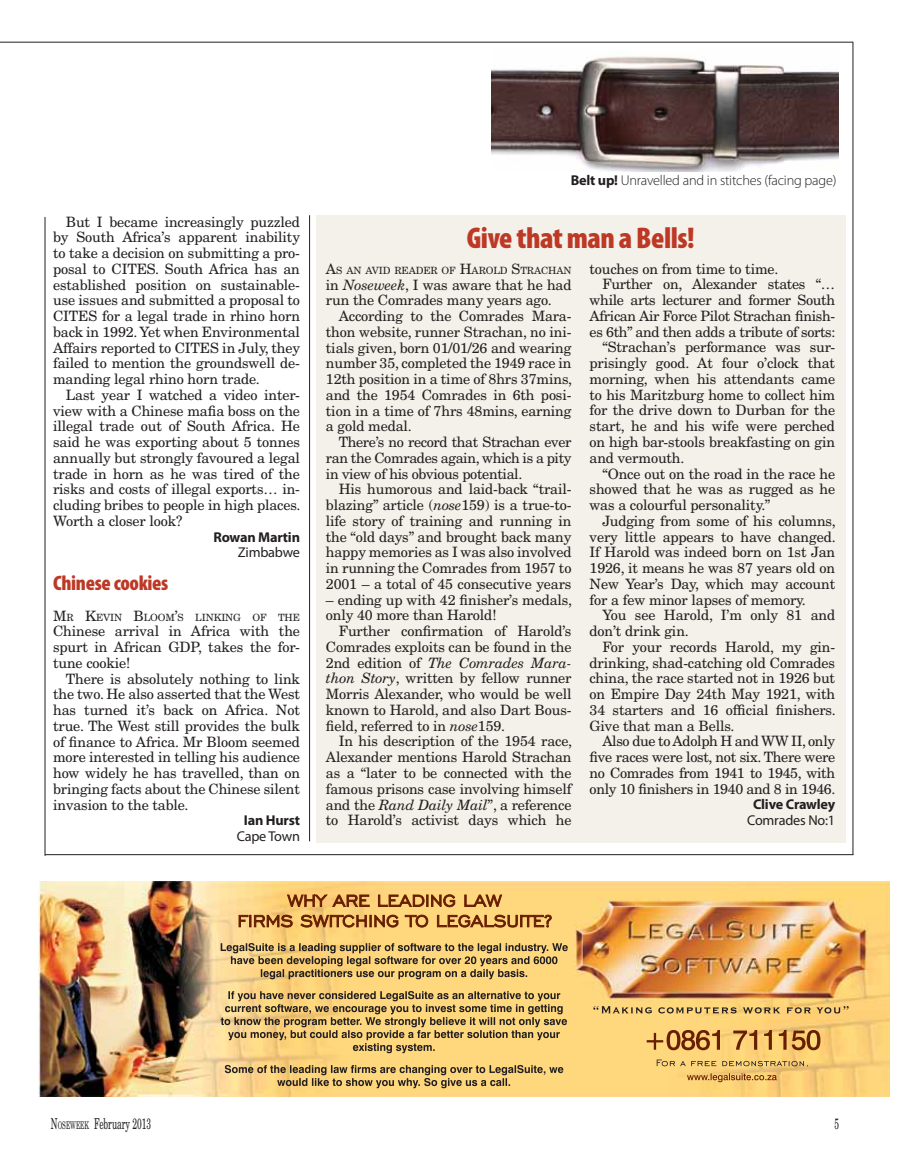
<style>
.page{position:relative;width:915px;height:1170px;background:#fff}
.page>*{position:absolute;margin:0;border:0;box-sizing:border-box;transform-origin:0 0}
.t1{font:900 condensed 30px "Myriad Pro";letter-spacing:-.015em;color:#bd3925}
.t2{font:900 condensed 21px "Myriad Pro";letter-spacing:-.015em;color:#bd3925}
.t3{font:15px "New Century Schlbk LT Std";color:#231f20;scale:.56 1}
.t4{font:14.25px/15.8px "New Century Schlbk LT Std";letter-spacing:-.01em;color:#231f20;text-align:justify}
.t5{font:300 14.25px "Myriad Pro";letter-spacing:-.015em;color:#231f20}
.t6{font:700 14.25px "Myriad Pro";letter-spacing:-.015em;color:#231f20}
.t7{font:14.25px "Myriad Pro";letter-spacing:-.015em;color:#231f20}
.t8{font:10.05px "New Century Schlbk LT Std";letter-spacing:-.015em;color:#231f20}
.s1{font-size:14.25px}
.s2{font-weight:700}
.s3{font-style:italic}
.s4{font-style:inherit}
.s5{font-size:10.5px}
</style>
<div class="page">
<div style="left:316px;top:215px;width:529px;height:628px;background:#f3f1ea"></div>
<hr style="left:45px;top:217px;width:1px;height:638px;background:#231f20">
<hr style="left:852px;top:42px;width:1px;height:813px;background:#231f20">
<hr style="left:0;top:42px;width:852px;height:1px;background:#231f20">
<img style="left:38px;top:881px;width:850px;height:215px">
<svg style="left:593px;top:1005px;width:255px;height:8px;background:#c6a663"></svg>
<svg style="left:646px;top:1029px;width:174px;height:21px;background:#cb9851"></svg>
<svg style="left:656px;top:1059px;width:151px;height:7px"></svg>
<svg style="left:686px;top:1073px;width:90px;height:9px"></svg>
<svg style="left:239px;top:894px;width:312px;height:33px;background:#d3a159"></svg>
<svg style="left:220px;top:942px;width:347px;height:146px;background:#d6b56e"></svg>
<hr style="left:45px;top:854px;width:808px;height:1px;background:#231f20">
<img style="left:492px;top:56px;width:346px;height:116px">
<hr style="left:309px;top:215px;width:1px;height:626px;background:#231f20">
<p class="t4" style="left:53px;top:213px;width:248px;text-indent:13px">But I became increasingly puzzled by South Africa’s apparent inability to take a decision on submitting a pro&shy;posal to CITES. South Africa has an established position on sustainable&shy;use issues and submitted a proposal to CITES for a legal trade in rhino horn back in 1992. Yet when Environmental Affairs reported to CITES in July, they failed to mention the groundswell de&shy;manding legal rhino horn trade.</p>
<p class="t4" style="left:53px;top:387px;width:249px;text-indent:13px">Last year I watched a video inter&shy;view with a Chinese mafia boss on the illegal trade out of South Africa. He said he was exporting about 5 tonnes annually but strongly favoured a legal trade in horn as he was tired of the risks and costs of illegal exports… in&shy;cluding bribes to people in high places.<br>Worth a closer look?</p>
<p class="t6" style="left:213px;top:527px;width:88px">Rowan Martin</p>
<p class="t7" style="left:238px;top:544px;width:64px">Zimbabwe</p>
<h2 class="t2" style="left:53px;top:569px;width:117px">Chinese cookies</h2>
<p class="t8" style="left:53px;top:610px;width:248px"><span class="s1">M</span>R <span class="s1">K</span>EVIN <span class="s1">B</span>LOOM<span class="s1">’</span>S LINKING OF THE</p>
<p class="t4" style="left:53px;top:623px;width:248px">Chinese arrival in Africa with the spurt in African GDP, takes the for&shy;tune cookie!</p>
<p class="t4" style="left:53px;top:670px;width:248px;text-indent:13px">There is absolutely nothing to link the two. He also asserted that the West has turned it’s back on Africa. Not true. The West still provides the bulk of finance to Africa. Mr Bloom seemed more interested in telling his audience how widely he has travelled, than on bringing facts about the Chinese silent invasion to the table.</p>
<p class="t6" style="left:244px;top:811px;width:58px">Ian Hurst</p>
<p class="t7" style="left:237px;top:827px;width:65px">Cape Town</p>
<p class="t5" style="left:570px;top:171px;width:267px"><span class="s2">Belt up!</span> Unravelled and in stitches (facing page)</p>
<h1 class="t1" style="left:466px;top:219px;width:229px">Give that man a Bells!</h1>
<p class="t8" style="left:326px;top:264px;width:246px"><span class="s1">A</span>S AN AVID READER OF <span class="s1">H</span>AROLD <span class="s1">S</span>TRACHAN</p>
<p class="t4" style="left:326px;top:276px;width:247px">in <span class="s3">Noseweek</span>, I was aware that he had run the Comrades many years ago.</p>
<p class="t4" style="left:326px;top:308px;width:247px;text-indent:13px">According to the Comrades Mara&shy;thon website, runner Strachan, no ini&shy;tials given, born 01/01/26 and wearing number 35, completed the 1949 race in 12th position in a time of 8hrs 37mins, and the 1954 Comrades in 6th posi&shy;tion in a time of 7hrs 48mins, earning a gold medal.</p>
<p class="t4" style="left:326px;top:434px;width:247px;text-indent:13px">There’s no record that Strachan ever ran the Comrades again, which is a pity in view of his obvious potential.</p>
<p class="t4" style="left:326px;top:481px;width:247px;text-indent:13px">His humorous and laid-back “trail&shy;blazing” article (<span class="s3">nose</span>159) is a true-to&shy;life story of training and running in the “old days” and brought back many happy memories as I was also involved in running the Comrades from 1957 to 2001 – a total of 45 consecutive years</p>
<p class="t4" style="left:326px;top:591px;width:247px">– ending up with 42 finisher’s medals, only 40 more than Harold!</p>
<p class="t4" style="left:326px;top:623px;width:247px;text-indent:13px">Further confirmation of Harold’s Comrades exploits can be found in the 2nd edition of <span class="s3">The Comrades Mara&shy;thon Story</span>, written by fellow runner Morris Alexander, who would be well known to Harold, and also Dart Bous&shy;field, referred to in <span class="s3">nose</span>159.</p>
<p class="t4" style="left:326px;top:733px;width:247px;text-indent:13px">In his description of the 1954 race, Alexander mentions Harold Strachan as a “later to be connected with the famous prisons case involving himself and the <span class="s3">Rand Daily Mail</span>”, a reference to Harold’s activist days which he</p>
<p class="t4" style="left:589px;top:261px;width:190px">touches on from time to time.</p>
<p class="t4" style="left:602px;top:276px;width:234px">Further on, Alexander states “…</p>
<p class="t4" style="left:589px;top:292px;width:247px">while arts lecturer and former South</p>
<p class="t4" style="left:589px;top:308px;width:247px">African Air Force Pilot Strachan finish-</p>
<p class="t4" style="left:589px;top:324px;width:247px">es 6th” and then adds a tribute of sorts:</p>
<p class="t4" style="left:602px;top:339px;width:234px">“Strachan’s performance was sur-</p>
<p class="t4" style="left:589px;top:355px;width:247px">prisingly good. At four o’clock that</p>
<p class="t4" style="left:589px;top:371px;width:247px">morning, when his attendants came</p>
<p class="t4" style="left:589px;top:387px;width:247px">to his Maritzburg home to collect him</p>
<p class="t4" style="left:589px;top:402px;width:247px">for the drive down to Durban for the</p>
<p class="t4" style="left:589px;top:418px;width:247px">start, he and his wife were perched</p>
<p class="t4" style="left:589px;top:434px;width:247px">on high bar-stools breakfasting on gin</p>
<p class="t4" style="left:589px;top:450px;width:96px">and vermouth.</p>
<p class="t4" style="left:602px;top:465px;width:234px">“Once out on the road in the race he</p>
<p class="t4" style="left:589px;top:481px;width:247px">showed that he was as rugged as he</p>
<p class="t4" style="left:589px;top:497px;width:182px">was a colourful personality.”</p>
<p class="t4" style="left:602px;top:512px;width:235px">Judging from some of his columns,</p>
<p class="t4" style="left:589px;top:528px;width:247px">very little appears to have changed.</p>
<p class="t4" style="left:589px;top:544px;width:247px">If Harold was indeed born on 1st Jan</p>
<p class="t4" style="left:589px;top:560px;width:247px">1926, it means he was 87 years old on</p>
<p class="t4" style="left:589px;top:575px;width:247px">New Year’s Day, which may account</p>
<p class="t4" style="left:589px;top:591px;width:218px">for a few minor lapses of memory.</p>
<p class="t4" style="left:602px;top:607px;width:234px">You see Harold, I’m only 81 and</p>
<p class="t4" style="left:589px;top:623px;width:101px">don’t drink gin.</p>
<p class="t4" style="left:602px;top:638px;width:234px">For your records Harold, my gin-</p>
<p class="t4" style="left:589px;top:654px;width:247px">drinking, shad-catching old Comrades</p>
<p class="t4" style="left:589px;top:670px;width:247px">china, the race started not in 1926 but</p>
<p class="t4" style="left:589px;top:686px;width:247px">on Empire Day 24th May 1921, with</p>
<p class="t4" style="left:589px;top:701px;width:247px">34 starters and 16 official finishers.</p>
<p class="t4" style="left:589px;top:717px;width:146px">Give that man a Bells.</p>
<p class="t4" style="left:602px;top:733px;width:234px">Also due to Adolph H and WW II, only</p>
<p class="t4" style="left:589px;top:749px;width:247px">five races were lost, not six. There were</p>
<p class="t4" style="left:589px;top:764px;width:247px">no Comrades from 1941 to 1945, with</p>
<p class="t4" style="left:589px;top:780px;width:247px">only 10 finishers in 1940 and 8 in 1946.</p>
<p class="t6" style="left:752px;top:795px;width:84px">Clive Crawley</p>
<p class="t7" style="left:746px;top:811px;width:90px">Comrades No:1</p>
<p class="t3" style="left:51px;top:1114px;width:181px"><span class="s4">N</span><span class="s5">OSEWEEK</span> February <span class="s4">2013</span></p>
<p class="t3" style="left:834px;top:1114px;width:10px">5</p>
</div>
